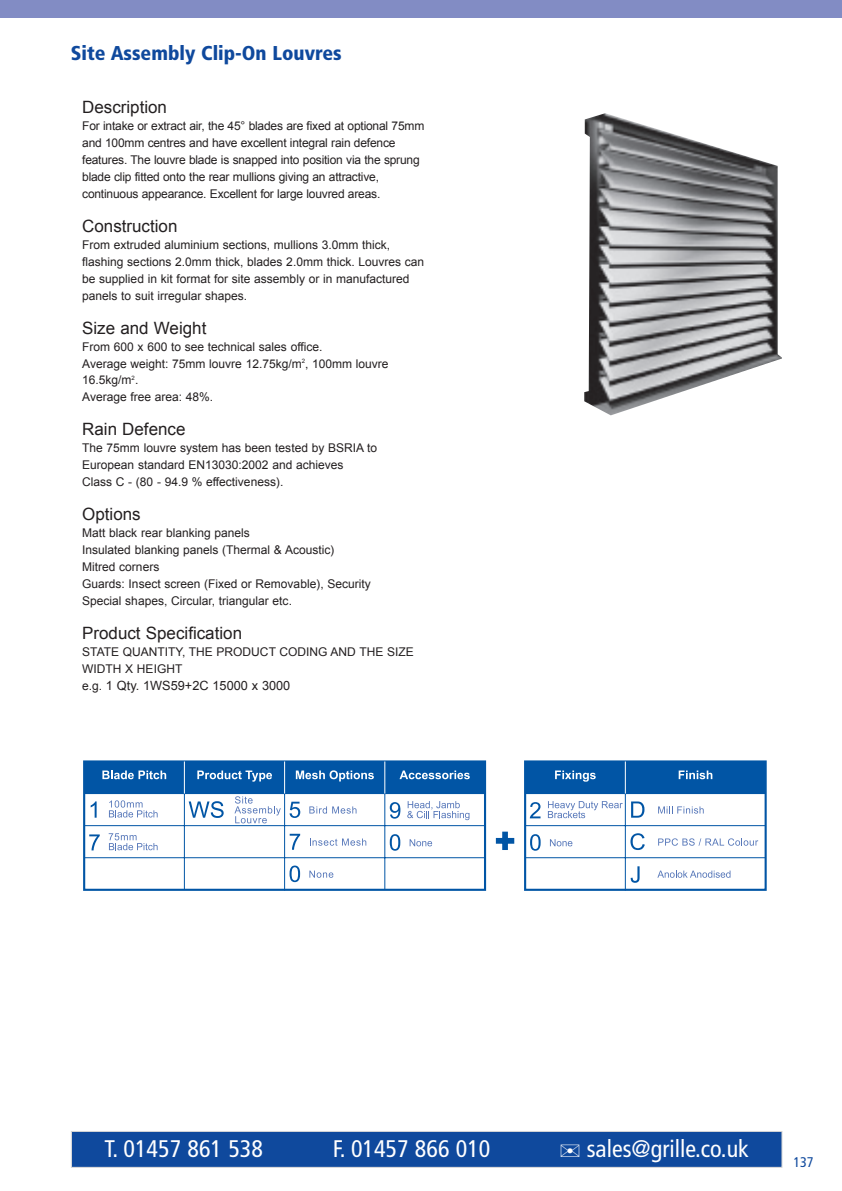
<style>
.page{position:relative;width:842px;height:1191px;background:#fff}
.page>*{position:absolute;margin:0;border:0;box-sizing:border-box;transform-origin:0 0}
.t1{font:condensed 24px "Frutiger";color:#fff}
.t2{font:900 condensed 20px "Frutiger";color:#0f499d}
.t3{font:17px "Arial";color:#231f20}
.t4{font:condensed 14px "Frutiger";color:#0f499d}
.t5{font:12.8px "Arial";color:#231f20}
.t6{font:12px/17px "Arial";color:#231f20}
.s1{font-size:12px}
</style>
<div class="page">
<img style="left:584px;top:113px;width:198px;height:302px">
<div style="left:83px;top:760px;width:403px;height:131px;border:2px solid #0155a5"></div>
<svg style="left:189px;top:801px;width:35px;height:17px"></svg>
<div style="left:524px;top:760px;width:243px;height:131px;border:2px solid #0155a5"></div>
<div style="left:84px;top:761px;width:401px;height:32px;background:#0155a5"></div>
<hr style="left:84px;top:857px;width:401px;height:1px;background:#0155a5">
<hr style="left:84px;top:825px;width:401px;height:1px;background:#0155a5">
<hr style="left:284px;top:761px;width:1px;height:129px;background:#0155a5">
<hr style="left:384px;top:761px;width:1px;height:128px;background:#0155a5">
<hr style="left:184px;top:761px;width:1px;height:128px;background:#0155a5">
<hr style="left:84px;top:793px;width:401px;height:1px;background:#0155a5">
<div style="left:525px;top:761px;width:241px;height:32px;background:#0155a5"></div>
<hr style="left:625px;top:761px;width:1px;height:129px;background:#0155a5">
<hr style="left:525px;top:857px;width:241px;height:1px;background:#0155a5">
<hr style="left:525px;top:825px;width:241px;height:1px;background:#0155a5">
<hr style="left:525px;top:793px;width:241px;height:1px;background:#0155a5">
<svg style="left:495px;top:831px;width:20px;height:19px"></svg>
<svg style="left:555px;top:770px;width:41px;height:11px"></svg>
<svg style="left:102px;top:770px;width:64px;height:9px"></svg>
<svg style="left:197px;top:770px;width:75px;height:11px"></svg>
<svg style="left:296px;top:770px;width:78px;height:11px"></svg>
<svg style="left:399px;top:770px;width:71px;height:9px"></svg>
<hr style="left:625px;top:761px;width:1px;height:32px;background:#fff">
<hr style="left:384px;top:761px;width:1px;height:32px;background:#fff">
<hr style="left:284px;top:761px;width:1px;height:32px;background:#fff">
<hr style="left:184px;top:761px;width:1px;height:32px;background:#fff">
<svg style="left:679px;top:770px;width:33px;height:9px"></svg>
<svg style="left:234px;top:796px;width:47px;height:27px"></svg>
<svg style="left:390px;top:834px;width:10px;height:16px"></svg>
<svg style="left:410px;top:839px;width:22px;height:7px"></svg>
<svg style="left:530px;top:834px;width:11px;height:16px"></svg>
<svg style="left:550px;top:839px;width:22px;height:7px"></svg>
<svg style="left:631px;top:801px;width:13px;height:16px"></svg>
<svg style="left:658px;top:806px;width:46px;height:7px"></svg>
<svg style="left:290px;top:833px;width:10px;height:16px"></svg>
<svg style="left:290px;top:865px;width:10px;height:17px"></svg>
<svg style="left:310px;top:838px;width:56px;height:7px"></svg>
<svg style="left:309px;top:870px;width:24px;height:7px"></svg>
<svg style="left:309px;top:806px;width:47px;height:7px"></svg>
<svg style="left:290px;top:801px;width:10px;height:17px"></svg>
<svg style="left:390px;top:802px;width:10px;height:16px"></svg>
<svg style="left:407px;top:801px;width:62px;height:19px"></svg>
<svg style="left:630px;top:833px;width:15px;height:17px"></svg>
<svg style="left:658px;top:838px;width:100px;height:7px"></svg>
<svg style="left:530px;top:802px;width:10px;height:16px"></svg>
<svg style="left:548px;top:801px;width:75px;height:17px"></svg>
<svg style="left:631px;top:866px;width:9px;height:16px"></svg>
<svg style="left:657px;top:870px;width:73px;height:7px"></svg>
<svg style="left:109px;top:800px;width:49px;height:17px"></svg>
<svg style="left:91px;top:801px;width:6px;height:16px"></svg>
<svg style="left:109px;top:833px;width:49px;height:17px"></svg>
<svg style="left:89px;top:834px;width:11px;height:16px"></svg>
<div style="left:0;top:0;width:842px;height:17px;background:#828cc4"></div>
<div style="left:72px;top:1132px;width:709px;height:34px;background:#0f499d"></div>
<div style="left:71px;top:1131px;width:711px;height:36px;border:1px solid #d1d2d4"></div>
<h2 class="t2" style="left:71px;top:45px;width:272px">Site Assembly Clip-On Louvres</h2>
<h3 class="t3" style="left:82px;top:97px;width:86px">Description</h3>
<p class="t6" style="left:82px;top:117px;width:344px">For intake or extract air, the 45° blades are fixed at optional 75mm and 100mm centres and have excellent integral rain defence features. The louvre blade is snapped into position via the sprung blade clip fitted onto the rear mullions giving an attractive, continuous appearance. Excellent for large louvred areas.</p>
<h3 class="t3" style="left:82px;top:216px;width:97px">Construction</h3>
<p class="t6" style="left:82px;top:236px;width:344px">From extruded aluminium sections, mullions 3.0mm thick, flashing sections 2.0mm thick, blades 2.0mm thick. Louvres can be supplied in kit format for site assembly or in manufactured panels to suit irregular shapes.</p>
<h3 class="t3" style="left:82px;top:318px;width:126px">Size and Weight</h3>
<p class="t6" style="left:82px;top:338px;width:308px">From 600 x 600 to see technical sales office.<br>Average weight: 75mm louvre 12.75kg/m<sup>2</sup>, 100mm louvre 16.5kg/m<sup>2</sup>.<br>Average free area: 48%.</p>
<h3 class="t3" style="left:82px;top:420px;width:105px">Rain Defence</h3>
<p class="t6" style="left:82px;top:440px;width:296px">The 75mm louvre system has been tested by BSRIA to<br>European standard EN13030:2002 and achieves<br>Class C - (80 - 94.9 % effectiveness).</p>
<h3 class="t3" style="left:82px;top:505px;width:60px">Options</h3>
<p class="t6" style="left:82px;top:524px;width:290px">Matt black rear blanking panels<br>Insulated blanking panels (Thermal &amp; Acoustic)<br>Mitred corners<br>Guards: Insect screen (Fixed or Removable), Security Special shapes, Circular, triangular etc.</p>
<h3 class="t3" style="left:82px;top:623px;width:161px">Product Specification</h3>
<p class="t6" style="left:82px;top:643px;width:333px">STATE QUANTITY, THE PRODUCT CODING AND THE SIZE<br>WIDTH X HEIGHT</p>
<p class="t5" style="left:82px;top:678px;width:210px"><span class="s1">e.g.</span> 1 Qty. 1WS59+2C 15000 x 3000</p>
<h1 class="t1" style="left:104px;top:1138px;width:160px">T. 01457 861 538</h1>
<h1 class="t1" style="left:333px;top:1138px;width:159px">F. 01457 866 010</h1>
<h1 class="t1" style="left:560px;top:1138px;width:190px">✉ sales@grille.co.uk</h1>
<p class="t4" style="left:793px;top:1157px;width:22px">137</p>
</div>
